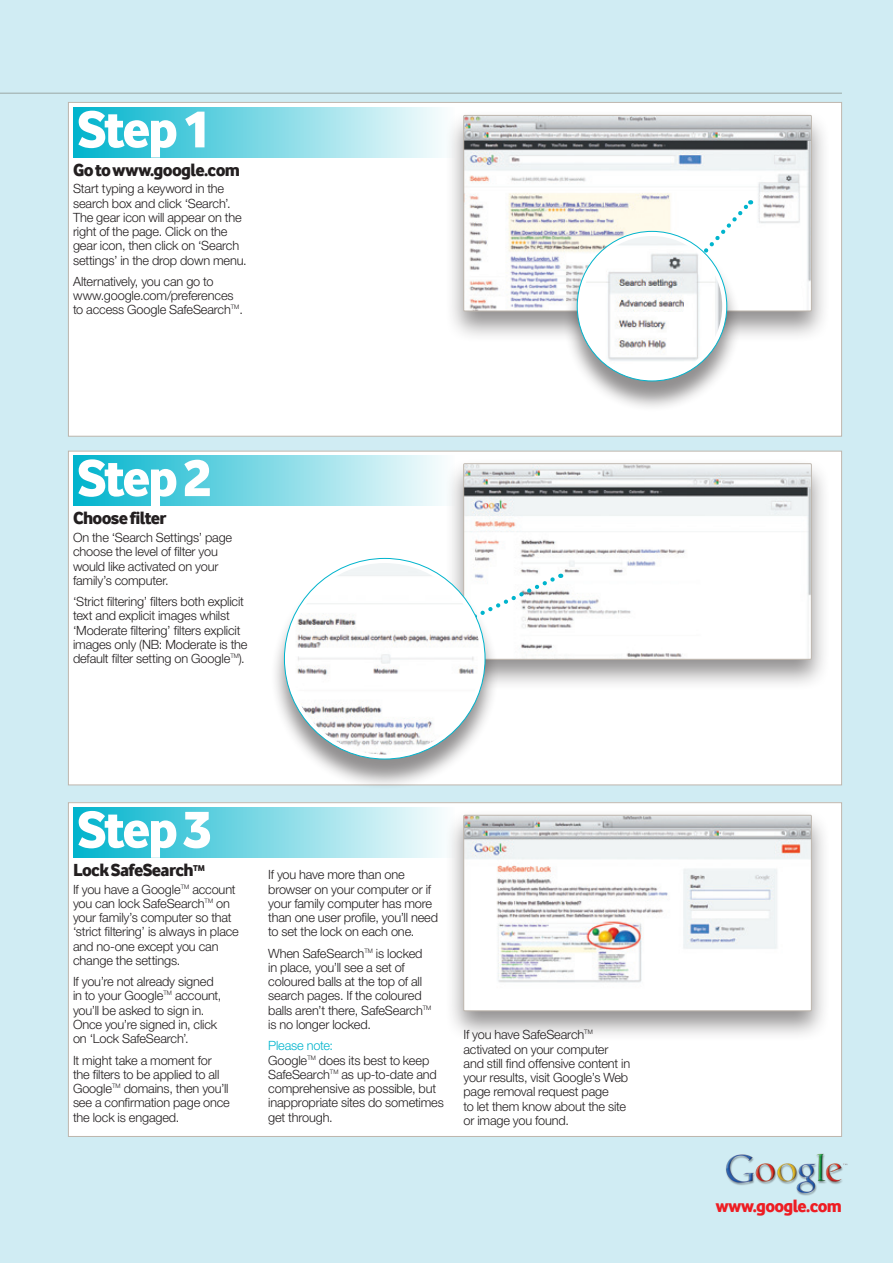
<style>
.page{position:relative;width:893px;height:1263px;background:#d0ecf3}
.page>*{position:absolute;margin:0;border:0;box-sizing:border-box;transform-origin:0 0}
.t1{font:54px "Vodafone Ex B";letter-spacing:-.045em;color:#fff}
.t2{font:18px "Vodafone Ex B";letter-spacing:-.04em;color:#231f20}
.t3{font:18px "Vodafone Ex B";letter-spacing:-.04em;color:#ee1d23}
.t4{font:300 12.75px/14.2px "Helvetica Neue LT Std";letter-spacing:-.01em;color:#231f20}
.s1{color:#00b4cd}
</style>
<div class="page">
<div style="left:69px;top:103px;width:772px;height:333px;background:#fff"></div>
<div style="left:73px;top:107px;width:382px;height:50px;background:linear-gradient(to right,#00b3cc,#fcfefe)"></div>
<div style="left:68px;top:451px;width:773px;height:333px;background:#fff"></div>
<div style="left:68px;top:802px;width:773px;height:334px;background:#fff"></div>
<div style="left:73px;top:456px;width:382px;height:50px;background:linear-gradient(to right,#00b3cc,#fcfefe)"></div>
<div style="left:73px;top:807px;width:382px;height:51px;background:linear-gradient(to right,#00b3cc,#fcfefe)"></div>
<img style="left:726px;top:1153px;width:121px;height:43px">
<div style="left:443px;top:108px;width:386px;height:234px;background:#231f20;opacity:.5"></div>
<img style="left:465px;top:117px;width:344px;height:192px">
<div style="left:463px;top:115px;width:348px;height:196px;border:1px solid #beb6ad"></div>
<svg style="left:666px;top:199px;width:87px;height:97px"></svg>
<div style="left:562px;top:233px;width:178px;height:178px;background:#231f20;opacity:.5"></div>
<svg style="left:577px;top:231px;width:150px;height:150px"></svg>
<img style="left:582px;top:236px;width:140px;height:140px;border-radius:70px">
<div style="left:443px;top:456px;width:386px;height:234px;background:#231f20;opacity:.5"></div>
<img style="left:465px;top:465px;width:344px;height:192px">
<div style="left:463px;top:463px;width:348px;height:196px;border:1px solid #beb6ad"></div>
<svg style="left:498px;top:574px;width:63px;height:89px"></svg>
<div style="left:269px;top:560px;width:229px;height:229px;background:#231f20;opacity:.5"></div>
<svg style="left:284px;top:558px;width:201px;height:201px"></svg>
<img style="left:289px;top:563px;width:191px;height:191px;border-radius:96px">
<div style="left:443px;top:808px;width:386px;height:233px;background:#231f20;opacity:.5"></div>
<img style="left:465px;top:817px;width:344px;height:192px">
<div style="left:463px;top:815px;width:348px;height:196px;border:1px solid #beb6ad"></div>
<hr style="left:0;top:93px;width:842px;height:1px;background:#beb6ad">
<h1 class="t1" style="left:77px;top:96px;width:136px">Step 1</h1>
<h2 class="t2" style="left:73px;top:158px;width:169px">Go to www.google.com</h2>
<p class="t4" style="left:73px;top:181px;width:175px">Start typing a keyword in the search box and click ‘Search’.<br>The gear icon will appear on the right of the page. Click on the gear icon, then click on ‘Search settings’ in the drop down menu.</p>
<p class="t4" style="left:73px;top:274px;width:171px">Alternatively, you can go to www.google.com/preferences to access Google SafeSearch<sup>TM</sup>.</p>
<h1 class="t1" style="left:77px;top:444px;width:136px">Step 2</h1>
<h2 class="t2" style="left:73px;top:507px;width:95px">Choose filter</h2>
<p class="t4" style="left:73px;top:530px;width:161px">On the ‘Search Settings’ page choose the level of filter you would like activated on your family’s computer.</p>
<p class="t4" style="left:73px;top:594px;width:176px">‘Strict filtering’ filters both explicit text and explicit images whilst ‘Moderate filtering’ filters explicit images only (NB: Moderate is the default filter setting on Google<sup>TM</sup>).</p>
<h1 class="t1" style="left:77px;top:796px;width:136px">Step 3</h1>
<h2 class="t2" style="left:73px;top:858px;width:133px">Lock SafeSearch<sup>TM</sup></h2>
<p class="t4" style="left:73px;top:882px;width:167px">If you have a Google<sup>TM</sup> account you can lock SafeSearch<sup>TM</sup> on your family’s computer so that ‘strict filtering’ is always in place and no-one except you can change the settings.</p>
<p class="t4" style="left:73px;top:974px;width:150px">If you’re not already signed in to your Google<sup>TM</sup> account, you’ll be asked to sign in.<br>Once you’re signed in, click on ‘Lock SafeSearch’.</p>
<p class="t4" style="left:73px;top:1053px;width:158px">It might take a moment for the filters to be applied to all<br>Google<sup>TM</sup> domains, then you’ll see a confirmation page once the lock is engaged.</p>
<p class="t4" style="left:268px;top:867px;width:171px">If you have more than one browser on your computer or if your family computer has more than one user profile, you’ll need to set the lock on each one.</p>
<p class="t4" style="left:268px;top:946px;width:165px">When SafeSearch<sup>TM</sup> is locked in place, you’ll see a set of coloured balls at the top of all search pages. If the coloured balls aren’t there, SafeSearch<sup>TM </sup>is no longer locked.</p>
<p class="t4" style="left:268px;top:1038px;width:177px"><span class="s1">Please note:<br></span>Google<sup>TM</sup> does its best to keep<br>SafeSearch<sup>TM</sup> as up-to-date and comprehensive as possible, but inappropriate sites do sometimes get through.</p>
<p class="t4" style="left:463px;top:1027px;width:168px">If you have SafeSearch<sup>TM </sup>activated on your computer and still find offensive content in your results, visit Google’s Web page removal request page<br>to let them know about the site or image you found.</p>
<h2 class="t3" style="left:716px;top:1194px;width:128px">www.google.com</h2>
</div>
